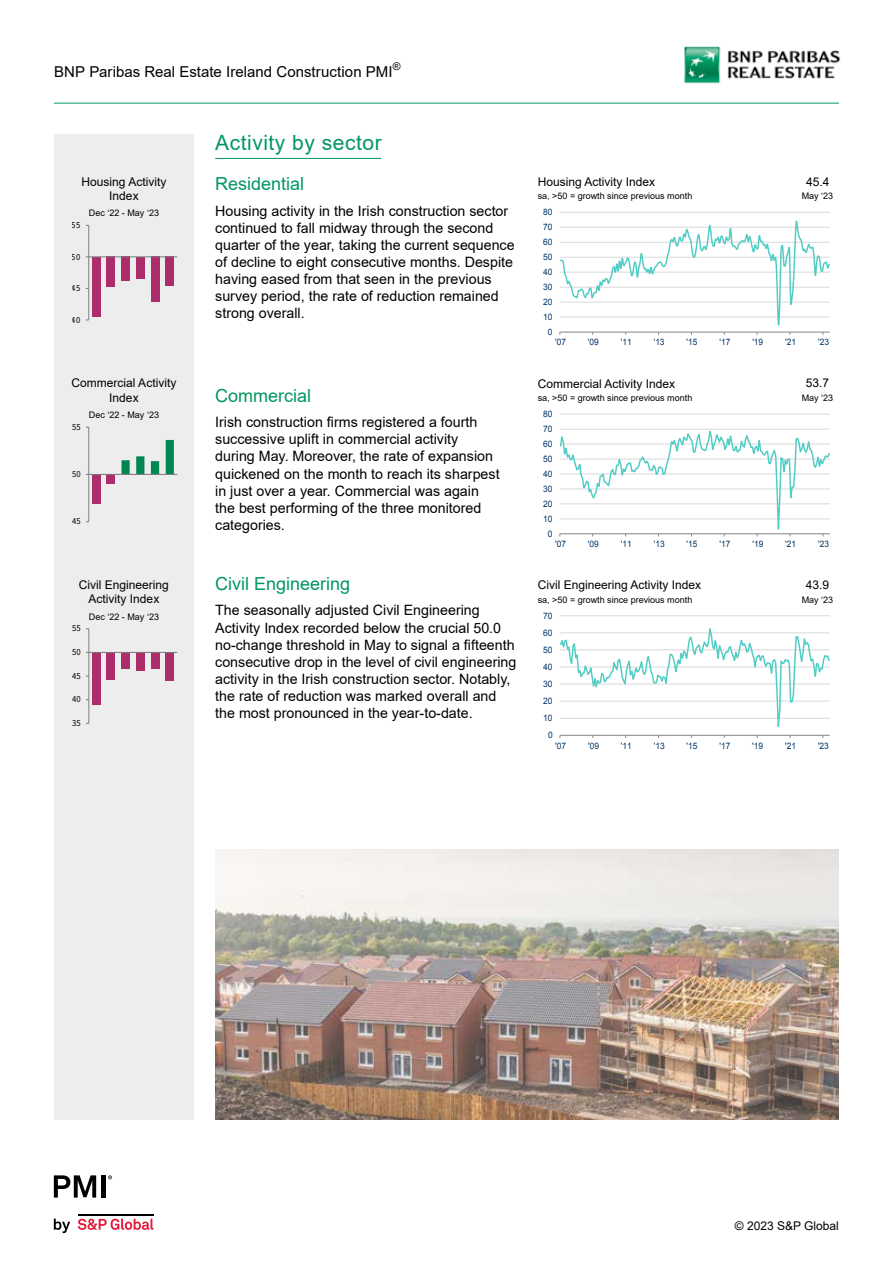
<style>
.page{position:relative;width:893px;height:1263px;background:#fff}
.page>*{position:absolute;margin:0;border:0;box-sizing:border-box;transform-origin:0 0}
.t1{font:21px "Arial";letter-spacing:.025em;color:#00975f}
.t2{font:18px "Arial";color:#00975f}
.t3{font:15px "Arial";color:#000}
.t4{font:14.25px/17.1px "Arial";color:#000}
.t5{font:12px/14.4px "Arial";color:#000;text-align:center}
.t6{font:10.5px "Arial";color:#000}
.t7{font:9.3px "Source Sans Pro";letter-spacing:.005em;color:#000;scale:.92 1}
.t8{font:9.3px "Source Sans Pro";letter-spacing:.005em;color:#000;scale:.93 1}
.t9{font:9px "Arial";color:#000}
.t10{font:8.85px "Arial";color:#036;scale:.95 1}
.t11{font:8.85px "Arial";color:#036;scale:.94 1}
</style>
<div class="page">
<hr style="left:54px;top:103px;width:785px;height:1px;background:#00975f">
<img style="left:684px;top:46px;width:157px;height:38px">
<svg style="left:54px;top:1218px;width:16px;height:15px"></svg>
<svg style="left:78px;top:1218px;width:75px;height:12px"></svg>
<hr style="left:78px;top:1213px;width:75px;height:2px;background:#000">
<svg style="left:54px;top:1175px;width:42px;height:22px"></svg>
<div style="left:101px;top:1175px;width:5px;height:22px;background:#000"></div>
<svg style="left:108px;top:1175px;width:4px;height:4px"></svg>
<div style="left:54px;top:134px;width:140px;height:986px;background:#ededed"></div>
<hr style="left:215px;top:158px;width:166px;height:1px;background:#00975f">
<hr style="left:560px;top:414px;width:270px;height:1px;background:#d9d9d9">
<svg style="left:559px;top:428px;width:271px;height:108px"></svg>
<hr style="left:560px;top:615px;width:270px;height:1px;background:#d9d9d9">
<svg style="left:560px;top:628px;width:270px;height:110px"></svg>
<hr style="left:560px;top:212px;width:270px;height:1px;background:#d9d9d9">
<svg style="left:559px;top:220px;width:271px;height:115px"></svg>
<div style="left:92px;top:257px;width:8px;height:59px;background:#ac2c6c"></div>
<div style="left:107px;top:257px;width:8px;height:30px;background:#ac2c6c"></div>
<div style="left:122px;top:257px;width:8px;height:24px;background:#ac2c6c"></div>
<div style="left:136px;top:257px;width:8px;height:22px;background:#ac2c6c"></div>
<div style="left:151px;top:257px;width:8px;height:45px;background:#ac2c6c"></div>
<div style="left:166px;top:257px;width:8px;height:29px;background:#ac2c6c"></div>
<hr style="left:88px;top:225px;width:1px;height:95px;background:#868686">
<hr style="left:89px;top:257px;width:88px;height:1px;background:#868686">
<div style="left:92px;top:474px;width:8px;height:30px;background:#ac2c6c"></div>
<div style="left:107px;top:474px;width:8px;height:10px;background:#ac2c6c"></div>
<svg style="left:122px;top:440px;width:52px;height:34px"></svg>
<hr style="left:88px;top:427px;width:1px;height:95px;background:#868686">
<hr style="left:89px;top:474px;width:88px;height:1px;background:#868686">
<div style="left:92px;top:652px;width:8px;height:53px;background:#ac2c6c"></div>
<div style="left:107px;top:652px;width:8px;height:28px;background:#ac2c6c"></div>
<div style="left:122px;top:652px;width:8px;height:17px;background:#ac2c6c"></div>
<div style="left:136px;top:652px;width:8px;height:19px;background:#ac2c6c"></div>
<div style="left:151px;top:652px;width:8px;height:17px;background:#ac2c6c"></div>
<div style="left:166px;top:652px;width:8px;height:29px;background:#ac2c6c"></div>
<hr style="left:89px;top:629px;width:1px;height:94px;background:#868686">
<hr style="left:89px;top:652px;width:88px;height:1px;background:#868686">
<img style="left:215px;top:849px;width:624px;height:271px">
<p class="t6" style="left:393px;top:59px;width:9px">®</p>
<p class="t3" style="left:54px;top:62px;width:340px">BNP Paribas Real Estate Ireland Construction PMI</p>
<p class="t5" style="left:82px;top:174px;width:86px">Housing Activity<br>Index</p>
<p class="t7" style="left:72px;top:219px;width:11px">55</p>
<p class="t9" style="left:89px;top:207px;width:72px">Dec ‘22 - May ‘23</p>
<p class="t7" style="left:72px;top:251px;width:11px">50</p>
<p class="t7" style="left:72px;top:282px;width:11px">45</p>
<p class="t7" style="left:72px;top:314px;width:11px">40</p>
<h1 class="t1" style="left:215px;top:128px;width:168px">Activity by sector</h1>
<p class="t2" style="left:215px;top:171px;width:91px">Residential</p>
<p class="t4" style="left:215px;top:202px;width:301px">Housing activity in the Irish construction sector continued to fall midway through the second quarter of the year, taking the current sequence of decline to eight consecutive months. Despite having eased from that seen in the previous survey period, the rate of reduction remained strong overall.</p>
<p class="t5" style="left:538px;top:174px;width:119px">Housing Activity Index</p>
<p class="t9" style="left:538px;top:190px;width:156px">sa, &gt;50 = growth since previous month</p>
<p class="t10" style="left:543px;top:206px;width:11px">80</p>
<p class="t10" style="left:543px;top:221px;width:11px">70</p>
<p class="t10" style="left:543px;top:236px;width:11px">60</p>
<p class="t10" style="left:543px;top:251px;width:11px">50</p>
<p class="t10" style="left:543px;top:266px;width:11px">40</p>
<p class="t10" style="left:543px;top:281px;width:11px">30</p>
<p class="t10" style="left:543px;top:296px;width:11px">20</p>
<p class="t10" style="left:543px;top:311px;width:11px">10</p>
<p class="t5" style="left:806px;top:174px;width:25px">45.4</p>
<p class="t9" style="left:802px;top:190px;width:33px">May ‘23</p>
<p class="t10" style="left:548px;top:326px;width:6px">0</p>
<p class="t10" style="left:555px;top:337px;width:13px">'07</p>
<p class="t10" style="left:588px;top:337px;width:13px">'09</p>
<p class="t10" style="left:621px;top:337px;width:13px">'11</p>
<p class="t10" style="left:654px;top:337px;width:13px">'13</p>
<p class="t10" style="left:687px;top:337px;width:13px">'15</p>
<p class="t10" style="left:719px;top:337px;width:13px">'17</p>
<p class="t10" style="left:752px;top:337px;width:13px">'19</p>
<p class="t10" style="left:785px;top:337px;width:13px">'21</p>
<p class="t10" style="left:818px;top:337px;width:13px">'23</p>
<p class="t5" style="left:72px;top:376px;width:106px">Commercial Activity<br>Index</p>
<p class="t7" style="left:72px;top:421px;width:11px">55</p>
<p class="t9" style="left:89px;top:409px;width:72px">Dec ‘22 - May ‘23</p>
<p class="t7" style="left:72px;top:468px;width:11px">50</p>
<p class="t7" style="left:72px;top:515px;width:11px">45</p>
<p class="t2" style="left:215px;top:383px;width:97px">Commercial</p>
<p class="t4" style="left:215px;top:414px;width:286px">Irish construction firms registered a fourth successive uplift in commercial activity during May. Moreover, the rate of expansion quickened on the month to reach its sharpest in just over a year. Commercial was again the best performing of the three monitored categories.</p>
<p class="t5" style="left:538px;top:376px;width:139px">Commercial Activity Index</p>
<p class="t9" style="left:538px;top:392px;width:156px">sa, &gt;50 = growth since previous month</p>
<p class="t11" style="left:543px;top:408px;width:11px">80</p>
<p class="t11" style="left:543px;top:423px;width:11px">70</p>
<p class="t11" style="left:543px;top:438px;width:11px">60</p>
<p class="t11" style="left:543px;top:453px;width:11px">50</p>
<p class="t11" style="left:543px;top:468px;width:11px">40</p>
<p class="t11" style="left:543px;top:483px;width:11px">30</p>
<p class="t11" style="left:543px;top:498px;width:11px">20</p>
<p class="t11" style="left:543px;top:513px;width:11px">10</p>
<p class="t11" style="left:548px;top:528px;width:6px">0</p>
<p class="t5" style="left:806px;top:376px;width:25px">53.7</p>
<p class="t9" style="left:802px;top:392px;width:33px">May ‘23</p>
<p class="t11" style="left:555px;top:538px;width:13px">'07</p>
<p class="t11" style="left:588px;top:538px;width:13px">'09</p>
<p class="t11" style="left:621px;top:538px;width:13px">'11</p>
<p class="t11" style="left:654px;top:538px;width:13px">'13</p>
<p class="t11" style="left:687px;top:538px;width:13px">'15</p>
<p class="t11" style="left:719px;top:538px;width:13px">'17</p>
<p class="t11" style="left:752px;top:538px;width:13px">'19</p>
<p class="t11" style="left:785px;top:538px;width:13px">'21</p>
<p class="t11" style="left:818px;top:538px;width:13px">'23</p>
<p class="t5" style="left:79px;top:578px;width:92px">Civil Engineering<br>Activity Index</p>
<p class="t8" style="left:72px;top:623px;width:11px">55</p>
<p class="t8" style="left:72px;top:646px;width:11px">50</p>
<p class="t8" style="left:72px;top:670px;width:11px">45</p>
<p class="t8" style="left:72px;top:693px;width:11px">40</p>
<p class="t8" style="left:72px;top:717px;width:11px">35</p>
<p class="t9" style="left:89px;top:610px;width:72px">Dec ‘22 - May ‘23</p>
<p class="t2" style="left:215px;top:571px;width:137px">Civil Engineering</p>
<p class="t4" style="left:215px;top:602px;width:303px">The seasonally adjusted Civil Engineering Activity Index recorded below the crucial 50.0 no-change threshold in May to signal a fifteenth consecutive drop in the level of civil engineering activity in the Irish construction sector. Notably, the rate of reduction was marked overall and the most pronounced in the year-to-date.</p>
<p class="t5" style="left:538px;top:578px;width:165px">Civil Engineering Activity Index</p>
<p class="t9" style="left:538px;top:593px;width:156px">sa, &gt;50 = growth since previous month</p>
<p class="t10" style="left:543px;top:610px;width:11px">70</p>
<p class="t10" style="left:543px;top:627px;width:11px">60</p>
<p class="t10" style="left:543px;top:644px;width:11px">50</p>
<p class="t10" style="left:543px;top:661px;width:11px">40</p>
<p class="t10" style="left:543px;top:678px;width:11px">30</p>
<p class="t10" style="left:543px;top:695px;width:11px">20</p>
<p class="t10" style="left:543px;top:712px;width:11px">10</p>
<p class="t5" style="left:806px;top:578px;width:25px">43.9</p>
<p class="t9" style="left:802px;top:593px;width:33px">May ‘23</p>
<p class="t10" style="left:548px;top:729px;width:6px">0</p>
<p class="t10" style="left:555px;top:740px;width:13px">'07</p>
<p class="t10" style="left:588px;top:740px;width:13px">'09</p>
<p class="t10" style="left:621px;top:740px;width:13px">'11</p>
<p class="t10" style="left:654px;top:740px;width:13px">'13</p>
<p class="t10" style="left:687px;top:740px;width:13px">'15</p>
<p class="t10" style="left:719px;top:740px;width:13px">'17</p>
<p class="t10" style="left:752px;top:740px;width:13px">'19</p>
<p class="t10" style="left:785px;top:740px;width:13px">'21</p>
<p class="t10" style="left:818px;top:740px;width:13px">'23</p>
<p class="t5" style="left:735px;top:1218px;width:106px">© 2023 S&amp;P Global</p>
</div>
